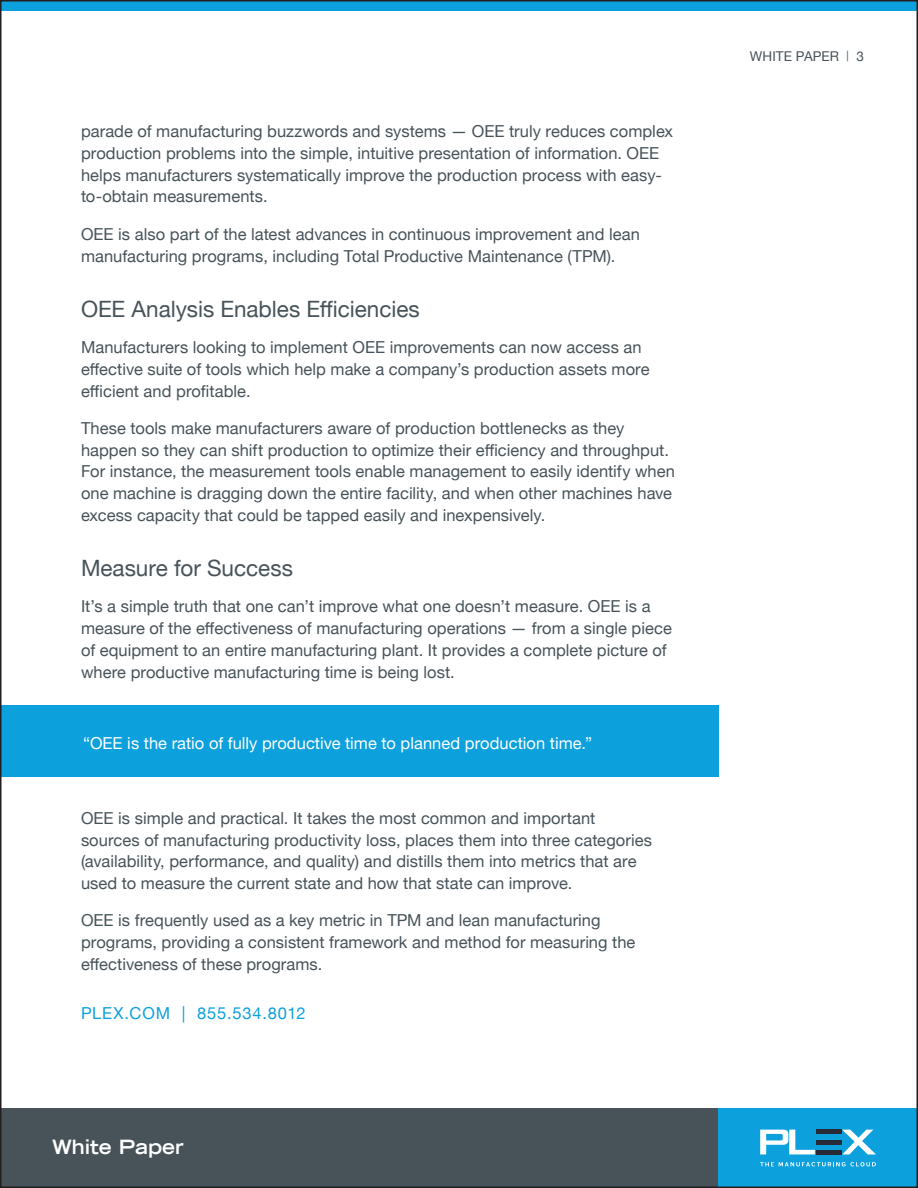
<style>
.page{position:relative;width:918px;height:1188px;background:#fff}
.page>*{position:absolute;margin:0;border:0;box-sizing:border-box;transform-origin:0 0}
.subhead{font:22.5px "Helvetica Neue";color:#475359}
.t1{font:700 expanded 19.5px "Trade Gothic LT";color:#fff}
.copy{font:16.5px/21.8px "Helvetica Neue";color:#475359}
.pull_quote{font:16.5px "Helvetica Neue";color:#fff}
.t2{font:16.5px "Helvetica Neue";letter-spacing:.05em;color:#0ca0dc}
.t3{font:13.5px "Helvetica Neue";letter-spacing:.005em;color:#475359}
.s1{font-size:10.5px}
</style>
<div class="page">
<div style="left:0;top:1108px;width:735px;height:80px;background:#475359"></div>
<div style="left:718px;top:1108px;width:200px;height:80px;background:#0ca0dc"></div>
<svg style="left:760px;top:1130px;width:55px;height:24px"></svg>
<svg style="left:842px;top:1130px;width:34px;height:24px"></svg>
<hr style="left:816px;top:1150px;width:25px;height:4px;background:#282a38">
<hr style="left:816px;top:1130px;width:25px;height:4px;background:#282a38">
<div style="left:816px;top:1140px;width:25px;height:5px;background:#282a38"></div>
<svg style="left:760px;top:1162px;width:116px;height:4px"></svg>
<div style="left:0;top:0;width:918px;height:11px;background:#0ca0dc"></div>
<div style="left:0;top:705px;width:718px;height:72px;background:#0ca0dc"></div>
<p class="copy" style="left:81px;top:121px;width:594px">parade of manufacturing buzzwords and systems — OEE truly reduces complex production problems into the simple, intuitive presentation of information. OEE helps manufacturers systematically improve the production process with easy&shy;to-obtain measurements.</p>
<p class="copy" style="left:81px;top:224px;width:560px">OEE is also part of the latest advances in continuous improvement and lean manufacturing programs, including Total Productive Maintenance (TPM).</p>
<p class="subhead" style="left:81px;top:292px;width:340px">OEE Analysis Enables Efficiencies</p>
<p class="copy" style="left:81px;top:337px;width:570px">Manufacturers looking to implement OEE improvements can now access an effective suite of tools which help make a company’s production assets more efficient and profitable.</p>
<p class="copy" style="left:81px;top:418px;width:595px">These tools make manufacturers aware of production bottlenecks as they happen so they can shift production to optimize their efficiency and throughput.<br>For instance, the measurement tools enable management to easily identify when one machine is dragging down the entire facility, and when other machines have excess capacity that could be tapped easily and inexpensively.</p>
<p class="subhead" style="left:81px;top:552px;width:214px">Measure for Success</p>
<p class="copy" style="left:81px;top:597px;width:592px">It’s a simple truth that one can’t improve what one doesn’t measure. OEE is a measure of the effectiveness of manufacturing operations — from a single piece of equipment to an entire manufacturing plant. It provides a complete picture of where productive manufacturing time is being lost.</p>
<p class="pull_quote" style="left:83px;top:731px;width:511px">“OEE is the ratio of fully productive time to planned production time.”</p>
<p class="copy" style="left:81px;top:808px;width:573px">OEE is simple and practical. It takes the most common and important sources of manufacturing productivity loss, places them into three categories (availability, performance, and quality) and distills them into metrics that are used to measure the current state and how that state can improve.</p>
<p class="copy" style="left:81px;top:911px;width:556px">OEE is frequently used as a key metric in TPM and lean manufacturing programs, providing a consistent framework and method for measuring the effectiveness of these programs.</p>
<p class="t2" style="left:81px;top:1002px;width:226px">PLEX.COM | 855.534.8012</p>
<p class="t1" style="left:52px;top:1134px;width:133px">White Paper</p>
<p class="t3" style="left:750px;top:46px;width:116px">WHITE PAPER <span class="s1">|</span> 3</p>
</div>
